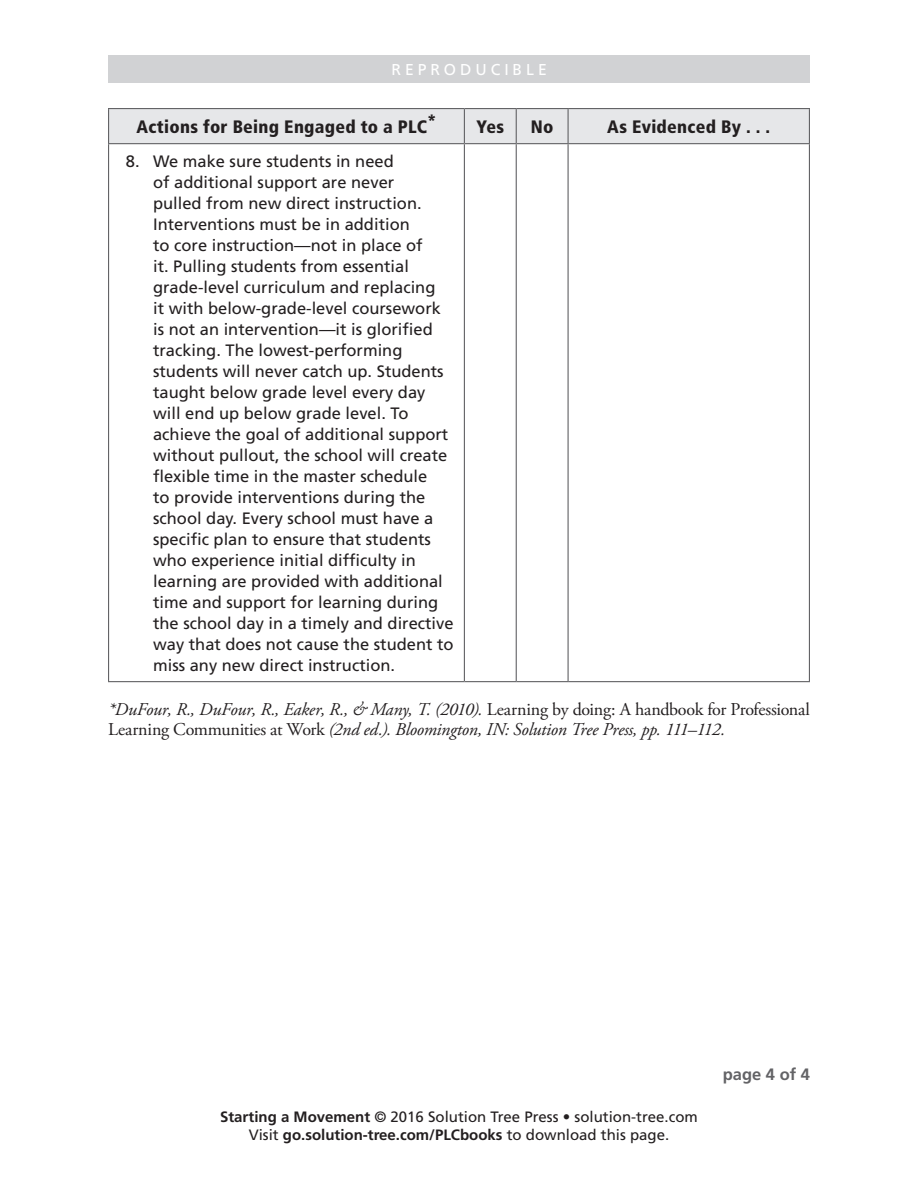
<style>
.page{position:relative;width:918px;height:1188px;background:#fff}
.page>*{position:absolute;margin:0;border:0;box-sizing:border-box;transform-origin:0 0}
.source_note{font:italic 18px/19.5px "Adobe Garamond Pro";letter-spacing:-.015em;color:#231f20}
.Table_Column_Head{font:900 condensed 18px "Frutiger LT Std";letter-spacing:.015em;color:#231f20}
.t1{font:16.5px/21px "Frutiger LT Std";color:#231f20}
.t2{font:700 16.5px "Frutiger LT Std";color:#636366}
.t3{font:15.75px "Frutiger LT Std";letter-spacing:.25em;color:#fff}
.t4{font:15px/18.8px "Frutiger LT Std";color:#231f20;text-align:center}
.s1{font-style:normal}
.s2{font-weight:700}
</style>
<div class="page">
<div style="left:108px;top:56px;width:702px;height:27px;background:#d1d2d4"></div>
<div style="left:109px;top:109px;width:700px;height:34px;background:#e6e7e9"></div>
<svg style="left:109px;top:144px;width:700px;height:537px"></svg>
<hr style="left:464px;top:109px;width:1px;height:34px;background:#636366">
<hr style="left:516px;top:109px;width:1px;height:34px;background:#636366">
<hr style="left:568px;top:109px;width:1px;height:34px;background:#636366">
<hr style="left:464px;top:144px;width:1px;height:537px;background:#636366">
<hr style="left:516px;top:144px;width:1px;height:537px;background:#636366">
<hr style="left:568px;top:144px;width:1px;height:537px;background:#636366">
<hr style="left:108px;top:108px;width:356px;height:1px;background:#636366">
<hr style="left:108px;top:109px;width:1px;height:34px;background:#636366">
<hr style="left:464px;top:108px;width:52px;height:1px;background:#636366">
<hr style="left:516px;top:108px;width:52px;height:1px;background:#636366">
<hr style="left:568px;top:108px;width:242px;height:1px;background:#636366">
<hr style="left:809px;top:109px;width:1px;height:34px;background:#636366">
<hr style="left:108px;top:143px;width:356px;height:1px;background:#636366">
<hr style="left:464px;top:143px;width:52px;height:1px;background:#636366">
<hr style="left:516px;top:143px;width:52px;height:1px;background:#636366">
<hr style="left:568px;top:143px;width:242px;height:1px;background:#636366">
<hr style="left:108px;top:144px;width:1px;height:537px;background:#636366">
<hr style="left:809px;top:144px;width:1px;height:537px;background:#636366">
<hr style="left:108px;top:681px;width:356px;height:1px;background:#636366">
<hr style="left:464px;top:681px;width:52px;height:1px;background:#636366">
<hr style="left:516px;top:681px;width:52px;height:1px;background:#636366">
<hr style="left:568px;top:681px;width:242px;height:1px;background:#636366">
<p class="t3" style="left:391px;top:61px;width:157px">REPRODUCIBLE</p>
<p class="Table_Column_Head" style="left:137px;top:116px;width:301px">Actions for Being Engaged to a PLC*</p>
<p class="Table_Column_Head" style="left:477px;top:116px;width:29px">Yes</p>
<p class="Table_Column_Head" style="left:531px;top:116px;width:24px">No</p>
<p class="Table_Column_Head" style="left:607px;top:116px;width:165px">As Evidenced By . . .</p>
<p class="t1" style="left:153px;top:151px;width:302px;text-indent:-27px">8. We make sure students in need<br>of additional support are never<br>pulled from new direct instruction.<br>Interventions must be in addition<br>to core instruction—not in place of<br>it. Pulling students from essential grade-level curriculum and replacing<br>it with below-grade-level coursework is not an intervention—it is glorified tracking. The lowest-performing students will never catch up. Students taught below grade level every day will end up below grade level. To achieve the goal of additional support without pullout, the school will create flexible time in the master schedule<br>to provide interventions during the school day. Every school must have a specific plan to ensure that students who experience initial difficulty in learning are provided with additional time and support for learning during the school day in a timely and directive way that does not cause the student to miss any new direct instruction.</p>
<p class="source_note" style="left:108px;top:700px;width:704px">*DuFour, R., DuFour, R., Eaker, R., &amp; Many, T. (2010). <span class="s1">Learning by doing: A handbook for Professional<br>Learning Communities at Work</span> (2nd ed.). Bloomington, IN: Solution Tree Press, pp. 111–112.</p>
<p class="t4" style="left:220px;top:1107px;width:479px"><span class="s2">Starting a Movement</span> © 2016 Solution Tree Press • solution-tree.com<br>Visit <span class="s2">go.solution-tree.com/PLCbooks</span> to download this page.</p>
<p class="t2" style="left:723px;top:1065px;width:89px">page 4 of 4</p>
</div>
